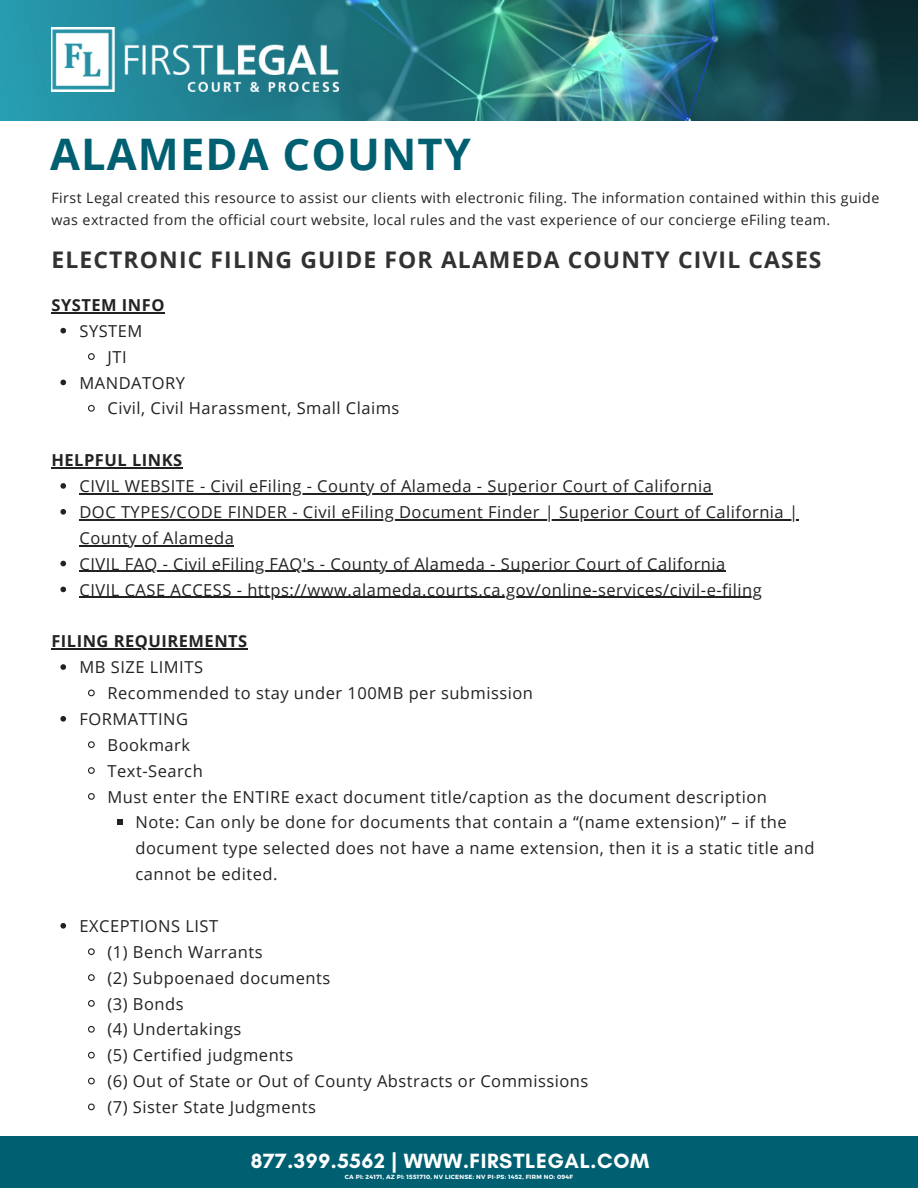
<style>
.page{position:relative;width:918px;height:1188px;background:#fff}
.page>*{position:absolute;margin:0;border:0;box-sizing:border-box;transform-origin:0 0}
.t1{font:700 43.5px "Open Sans";letter-spacing:.025em;color:#006072}
.t2{font:700 22.95px "Open Sans";letter-spacing:.05em;color:#323232}
.t3{font:700 21px "Glacial Indifference";letter-spacing:.03em;color:#fff}
.t4{font:16.5px/25.8px "Open Sans";letter-spacing:.03em;color:#222}
.t5{font:700 16.5px "Open Sans";letter-spacing:.03em;color:#222}
.t6{font:14.25px/21.3px "Open Sans";letter-spacing:.03em;color:#222}
.t7{font:700 6px "Montserrat";letter-spacing:.04em;color:#fff}
</style>
<div class="page">
<div style="left:0;top:1136px;width:918px;height:52px;background:#006072"></div>
<img style="left:0;top:0;width:918px;height:120px">
<img style="left:51px;top:27px;width:287px;height:64px">
<hr style="left:51px;top:312px;width:114px;height:1px;background:#222">
<svg style="left:60px;top:328px;width:6px;height:5px"></svg>
<svg style="left:88px;top:353px;width:7px;height:7px"></svg>
<svg style="left:60px;top:380px;width:6px;height:5px"></svg>
<svg style="left:88px;top:404px;width:7px;height:8px"></svg>
<hr style="left:51px;top:467px;width:132px;height:1px;background:#222">
<svg style="left:60px;top:483px;width:6px;height:6px"></svg>
<hr style="left:79px;top:493px;width:634px;height:1px;background:#222">
<svg style="left:60px;top:509px;width:6px;height:6px"></svg>
<hr style="left:79px;top:519px;width:720px;height:1px;background:#222">
<hr style="left:79px;top:545px;width:155px;height:1px;background:#222">
<svg style="left:60px;top:561px;width:6px;height:5px"></svg>
<hr style="left:79px;top:571px;width:647px;height:1px;background:#222">
<svg style="left:60px;top:587px;width:6px;height:5px"></svg>
<hr style="left:79px;top:597px;width:683px;height:1px;background:#222">
<hr style="left:51px;top:648px;width:197px;height:2px;background:#222">
<svg style="left:60px;top:664px;width:6px;height:6px"></svg>
<svg style="left:88px;top:689px;width:7px;height:8px"></svg>
<svg style="left:60px;top:716px;width:6px;height:6px"></svg>
<svg style="left:88px;top:741px;width:7px;height:7px"></svg>
<svg style="left:88px;top:767px;width:7px;height:7px"></svg>
<svg style="left:88px;top:793px;width:7px;height:7px"></svg>
<svg style="left:117px;top:819px;width:5px;height:6px"></svg>
<svg style="left:60px;top:923px;width:6px;height:6px"></svg>
<svg style="left:88px;top:948px;width:7px;height:7px"></svg>
<svg style="left:88px;top:974px;width:7px;height:7px"></svg>
<svg style="left:88px;top:1000px;width:7px;height:7px"></svg>
<svg style="left:88px;top:1025px;width:7px;height:8px"></svg>
<svg style="left:88px;top:1051px;width:7px;height:8px"></svg>
<svg style="left:88px;top:1077px;width:7px;height:8px"></svg>
<svg style="left:88px;top:1103px;width:7px;height:8px"></svg>
<p class="t1" style="left:50px;top:124px;width:423px">ALAMEDA COUNTY</p>
<p class="t6" style="left:51px;top:187px;width:829px">First Legal created this resource to assist our clients with electronic filing. The information contained within this guide was extracted from the official court website, local rules and the vast experience of our concierge eFiling team.</p>
<p class="t2" style="left:51px;top:243px;width:772px">ELECTRONIC FILING GUIDE FOR ALAMEDA COUNTY CIVIL CASES</p>
<p class="t5" style="left:51px;top:293px;width:115px">SYSTEM INFO</p>
<p class="t4" style="left:79px;top:318px;width:64px">SYSTEM</p>
<p class="t4" style="left:108px;top:343px;width:21px">JTI</p>
<p class="t4" style="left:79px;top:369px;width:107px">MANDATORY</p>
<p class="t4" style="left:108px;top:395px;width:293px">Civil, Civil Harassment, Small Claims</p>
<p class="t5" style="left:51px;top:449px;width:132px">HELPFUL LINKS</p>
<p class="t4" style="left:79px;top:473px;width:634px">CIVIL WEBSITE - Civil eFiling - County of Alameda - Superior Court of California</p>
<p class="t4" style="left:79px;top:499px;width:720px">DOC TYPES/CODE FINDER - Civil eFiling Document Finder | Superior Court of California |<br>County of Alameda</p>
<p class="t4" style="left:79px;top:550px;width:647px">CIVIL FAQ - Civil eFiling FAQ's - County of Alameda - Superior Court of California</p>
<p class="t4" style="left:79px;top:576px;width:684px">CIVIL CASE ACCESS - https://www.alameda.courts.ca.gov/online-services/civil-e-filing</p>
<p class="t5" style="left:51px;top:630px;width:197px">FILING REQUIREMENTS</p>
<p class="t4" style="left:79px;top:654px;width:125px">MB SIZE LIMITS</p>
<p class="t4" style="left:108px;top:680px;width:427px">Recommended to stay under 100MB per submission</p>
<p class="t4" style="left:79px;top:706px;width:110px">FORMATTING</p>
<p class="t4" style="left:108px;top:732px;width:84px">Bookmark</p>
<p class="t4" style="left:108px;top:757px;width:97px">Text-Search</p>
<p class="t4" style="left:108px;top:783px;width:661px">Must enter the ENTIRE exact document title/caption as the document description</p>
<p class="t4" style="left:136px;top:809px;width:680px">Note: Can only be done for documents that contain a “(name extension)” – if the document type selected does not have a name extension, then it is a static title and cannot be edited.</p>
<p class="t4" style="left:79px;top:913px;width:140px">EXCEPTIONS LIST</p>
<p class="t4" style="left:108px;top:939px;width:157px">(1) Bench Warrants</p>
<p class="t4" style="left:108px;top:964px;width:224px">(2) Subpoenaed documents</p>
<p class="t4" style="left:108px;top:990px;width:78px">(3) Bonds</p>
<p class="t4" style="left:108px;top:1016px;width:135px">(4) Undertakings</p>
<p class="t4" style="left:108px;top:1042px;width:187px">(5) Certified judgments</p>
<p class="t4" style="left:108px;top:1068px;width:482px">(6) Out of State or Out of County Abstracts or Commissions</p>
<p class="t4" style="left:108px;top:1094px;width:210px">(7) Sister State Judgments</p>
<p class="t3" style="left:251px;top:1148px;width:400px">877.399.5562 | WWW.FIRSTLEGAL.COM</p>
<p class="t7" style="left:345px;top:1173px;width:230px">CA PI: 24171, AZ PI: 1551710, NV LICENSE: NV PI-PS: 1452, FIRM NO: 094F</p>
</div>
